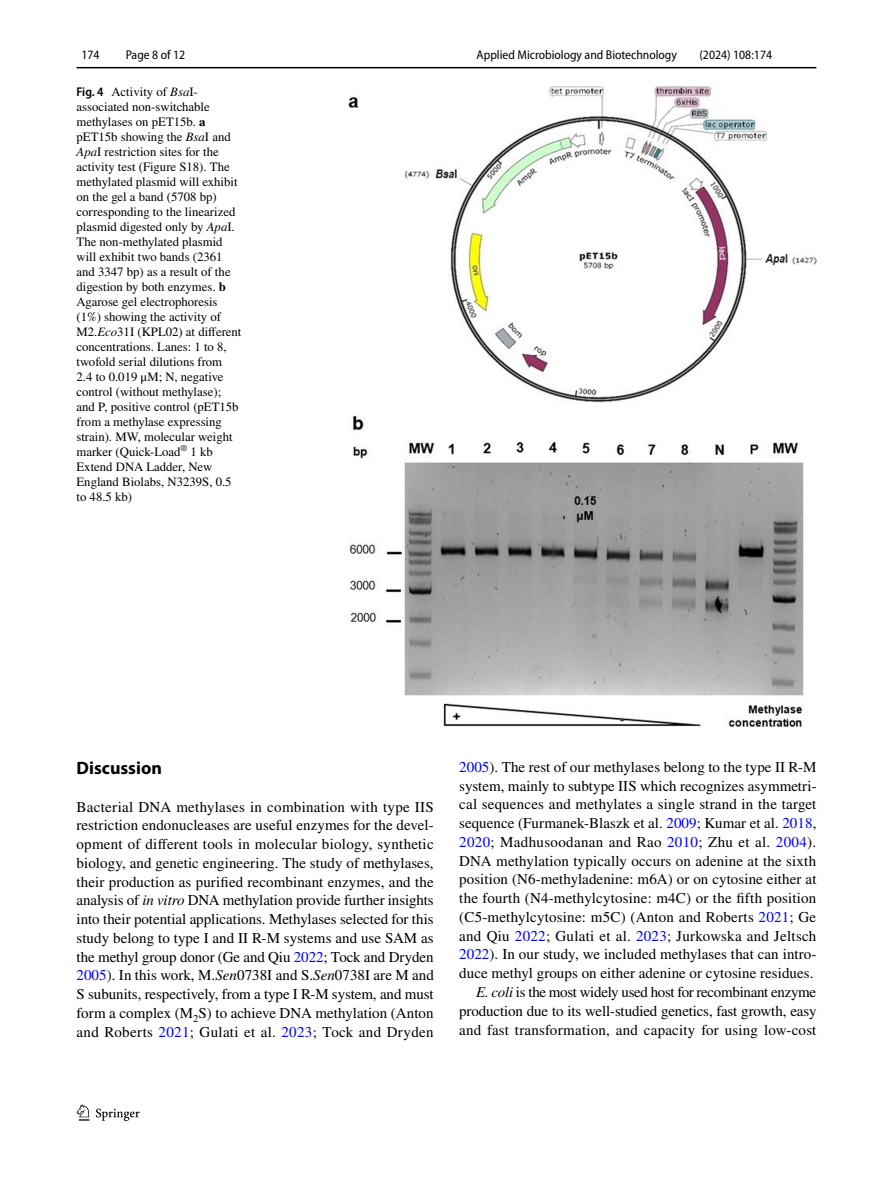
<style>
.page{position:relative;width:893px;height:1187px;background:#fff}
.page>*{position:absolute;margin:0;border:0;box-sizing:border-box;transform-origin:0 0}
.t1{font:700 18px "Myriad Pro";color:#000}
.t2{font:15px/18.8px "STIX";letter-spacing:.005em;color:#000;text-align:justify}
.t3{font:12.75px/15px "STIX";color:#000}
.t4{font:semi-condensed 12.75px "Myriad Pro";color:#000}
.s1{font-family:"Myriad Pro";font-weight:600;font-stretch:semi-condensed}
.s2{font-style:italic}
.s3{font-weight:700}
.s4{color:#00f}
</style>
<div class="page">
<hr style="left:77px;top:67px;width:739px;height:1px;background:#000">
<svg style="left:77px;top:1104px;width:12px;height:16px"></svg>
<svg style="left:96px;top:1108px;width:44px;height:12px"></svg>
<img style="left:349px;top:87px;width:467px;height:640px">
<p class="t4" style="left:82px;top:48px;width:20px">174</p>
<p class="t4" style="left:126px;top:48px;width:61px">Page 8 of 12</p>
<p class="t4" style="left:477px;top:48px;width:202px">Applied Microbiology and Biotechnology</p>
<p class="t4" style="left:699px;top:48px;width:74px">(2024) 108:174</p>
<p class="t3" style="left:77px;top:85px;width:166px"><span class="s1">Fig. 4</span> Activity of <span class="s2">Bsa</span>I&shy;associated non-switchable methylases on pET15b. <span class="s3">a </span>pET15b showing the <span class="s2">Bsa</span>I and<br><span class="s2">Apa</span>I restriction sites for the activity test (Figure S18). The methylated plasmid will exhibit on the gel a band (5708 bp) corresponding to the linearized plasmid digested only by <span class="s2">Apa</span>I.<br>The non-methylated plasmid will exhibit two bands (2361 and 3347 bp) as a result of the digestion by both enzymes. <span class="s3">b<br></span>Agarose gel electrophoresis (1%) showing the activity of<br>M2.<span class="s2">Eco</span>31I (KPL02) at different concentrations. Lanes: 1 to 8, twofold serial dilutions from<br>2.4 to 0.019 μM; N, negative control (without methylase); and P, positive control (pET15b from a methylase expressing strain). MW, molecular weight marker (Quick-Load<sup>®</sup> 1 kb<br>Extend DNA Ladder, New<br>England Biolabs, N3239S, 0.5 to 48.5 kb)</p>
<p class="t1" style="left:77px;top:756px;width:87px">Discussion</p>
<p class="t2" style="left:77px;top:798px;width:359px">Bacterial DNA methylases in combination with type IIS restriction endonucleases are useful enzymes for the devel&shy;opment of different tools in molecular biology, synthetic biology, and genetic engineering. The study of methylases, their production as purified recombinant enzymes, and the analysis of <span class="s2">in vitro</span> DNA methylation provide further insights into their potential applications. Methylases selected for this study belong to type I and II R-M systems and use SAM as the methyl group donor (Ge and Qiu <span class="s4">2022</span>; Tock and Dryden <span class="s4">2005</span>). In this work, M.<span class="s2">Sen</span>0738I and S.<span class="s2">Sen</span>0738I are M and S subunits, respectively, from a type I R-M system, and must form a complex (M<sub>2</sub>S) to achieve DNA methylation (Anton and Roberts <span class="s4">2021</span>; Gulati et al. <span class="s4">2023</span>; Tock and Dryden</p>
<p class="t2" style="left:459px;top:758px;width:359px;text-align:right"><span class="s4">2005</span>). The rest of our methylases belong to the type II R-M system, mainly to subtype IIS which recognizes asymmetri&shy;cal sequences and methylates a single strand in the target sequence (Furmanek-Blaszk et al. <span class="s4">2009</span>; Kumar et al. <span class="s4">2018</span>, <span class="s4">2020</span>; Madhusoodanan and Rao <span class="s4">2010</span>; Zhu et al. <span class="s4">2004</span>).<br>DNA methylation typically occurs on adenine at the sixth position (N6-methyladenine: m6A) or on cytosine either at the fourth (N4-methylcytosine: m4C) or the fifth position (C5-methylcytosine: m5C) (Anton and Roberts <span class="s4">2021</span>; Ge and Qiu <span class="s4">2022</span>; Gulati et al. <span class="s4">2023</span>; Jurkowska and Jeltsch <span class="s4">2022</span>). In our study, we included methylases that can intro&shy;duce methyl groups on either adenine or cytosine residues.<br><span class="s2">E. coli</span> is the most widely used host for recombinant enzyme production due to its well-studied genetics, fast growth, easy and fast transformation, and capacity for using low-cost</p>
</div>
